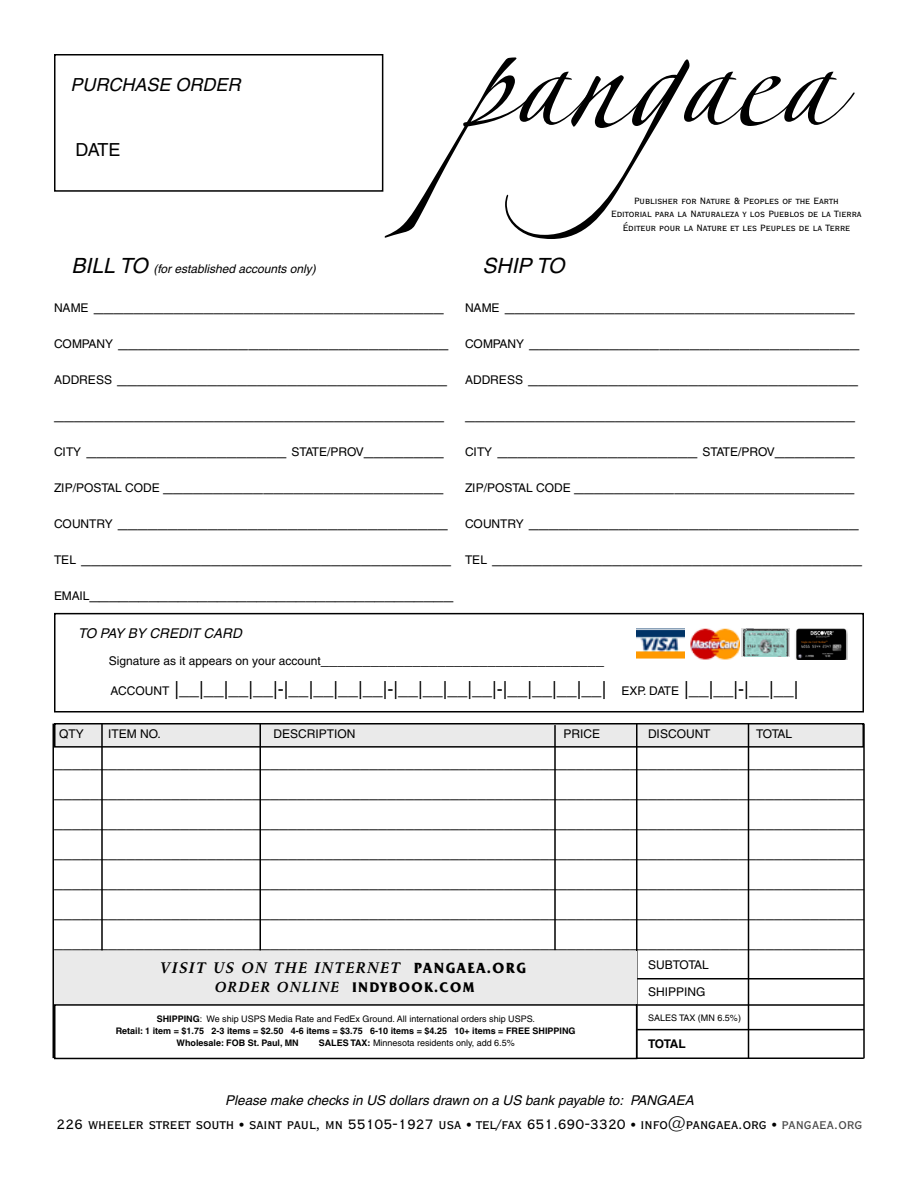
<style>
.page{position:relative;width:918px;height:1188px;background:#fff}
.page>*{position:absolute;margin:0;border:0;box-sizing:border-box;transform-origin:0 0}
.t1{font:219px "Linotype Zapfino One";color:#000}
.t2{font:italic 21px "Helvetica";color:#000}
.t3{font:18px "Helvetica";color:#000}
.t4{font:18px "Times";color:#000}
.t5{font:condensed 18px "Copperplate Gothic BT";color:#000}
.t6{font:italic 18px "Helvetica";color:#000}
.t7{font:15px "Helvetica";color:#000}
.t8{font:italic 700 15px "Schneidler BT";letter-spacing:.1em;color:#000;scale:.95 1}
.t9{font:700 14.25px "Friz Quadrata IT Cby BT";letter-spacing:.1em;color:#000;scale:.95 1}
.t10{font:italic 13.5px "Helvetica";color:#000}
.t11{font:condensed 12px "Copperplate Gothic BT";color:#000}
.t12{font:12px "Helvetica";color:#000}
.t13{font:italic 12px "Helvetica";color:#000}
.t14{font:700 12px "Helvetica";letter-spacing:-.04em;color:#000}
.t15{font:9px "Helvetica";color:#000}
.t16{font:700 9px "Helvetica";color:#000}
.s1{font-size:21px}
.s2{font-size:12px}
.s3{font-family:"Friz Quadrata IT Cby BT";font-style:normal}
.s4{font-family:"Schneidler BT";font-style:italic}
.s5{font-weight:700}
.s6{color:#484848}
</style>
<div class="page">
<div style="left:55px;top:724px;width:808px;height:23px;background:#eaeaea"></div>
<div style="left:54px;top:723px;width:810px;height:25px;border:2px solid #000"></div>
<div style="left:54px;top:54px;width:329px;height:138px;border:2px solid #000"></div>
<div style="left:54px;top:613px;width:810px;height:100px;border:2px solid #000"></div>
<hr style="left:259px;top:724px;width:2px;height:226px;background:#000">
<hr style="left:101px;top:724px;width:2px;height:226px;background:#000">
<hr style="left:52px;top:724px;width:2px;height:334px;background:#000">
<hr style="left:748px;top:724px;width:1px;height:334px;background:#000">
<hr style="left:636px;top:724px;width:1px;height:334px;background:#000">
<hr style="left:863px;top:724px;width:2px;height:334px;background:#000">
<hr style="left:637px;top:1058px;width:227px;height:1px;background:#000">
<hr style="left:637px;top:978px;width:227px;height:2px;background:#000">
<hr style="left:637px;top:1004px;width:227px;height:2px;background:#000">
<div style="left:54px;top:951px;width:582px;height:53px;background:#eaeaea"></div>
<hr style="left:637px;top:1029px;width:227px;height:1px;background:#000">
<div style="left:54px;top:1004px;width:583px;height:55px;border:2px solid #000"></div>
<img style="left:637px;top:629px;width:48px;height:30px">
<img style="left:690px;top:629px;width:50px;height:31px">
<img style="left:742px;top:629px;width:47px;height:28px">
<img style="left:795px;top:629px;width:53px;height:31px">
<hr style="left:554px;top:725px;width:2px;height:225px;background:#000">
<p class="t6" style="left:71px;top:74px;width:172px">PURCHASE ORDER</p>
<p class="t3" style="left:76px;top:139px;width:47px">DATE</p>
<p class="t1" style="left:463px;top:-80px;width:370px">pangaea</p>
<p class="t11" style="left:634px;top:194px;width:206px">Publisher for Nature &amp; Peoples of the Earth</p>
<p class="t11" style="left:611px;top:208px;width:252px">Editorial para la Naturaleza y los Pueblos de la Tierra</p>
<p class="t11" style="left:623px;top:221px;width:229px">Éditeur pour la Nature et les Peuples de la Terre</p>
<p class="t13" style="left:72px;top:262px;width:246px"><span class="s1">BILL TO</span> (for established accounts only)</p>
<p class="t3" style="left:54px;top:295px;width:391px"><span class="s2">NAME</span> ___________________________________</p>
<p class="t3" style="left:54px;top:331px;width:396px"><span class="s2">COMPANY</span> _________________________________</p>
<p class="t3" style="left:54px;top:367px;width:395px"><span class="s2">ADDRESS</span> _________________________________</p>
<p class="t3" style="left:54px;top:403px;width:392px">_______________________________________</p>
<p class="t3" style="left:54px;top:439px;width:391px"><span class="s2">CITY</span> ____________________ <span class="s2">STATE/PROV</span>________</p>
<p class="t3" style="left:54px;top:475px;width:391px"><span class="s2">ZIP/POSTAL CODE</span> ____________________________</p>
<p class="t3" style="left:54px;top:511px;width:395px"><span class="s2">COUNTRY</span> _________________________________</p>
<p class="t3" style="left:54px;top:547px;width:399px"><span class="s2">TEL</span> _____________________________________</p>
<p class="t3" style="left:54px;top:583px;width:401px"><span class="s2">EMAIL</span>_____________________________________</p>
<p class="t2" style="left:483px;top:253px;width:84px">SHIP TO</p>
<p class="t3" style="left:465px;top:295px;width:391px"><span class="s2">NAME</span> ___________________________________</p>
<p class="t3" style="left:465px;top:331px;width:396px"><span class="s2">COMPANY</span> _________________________________</p>
<p class="t3" style="left:465px;top:367px;width:395px"><span class="s2">ADDRESS</span> _________________________________</p>
<p class="t3" style="left:465px;top:403px;width:392px">_______________________________________</p>
<p class="t3" style="left:465px;top:439px;width:391px"><span class="s2">CITY</span> ____________________ <span class="s2">STATE/PROV</span>________</p>
<p class="t3" style="left:465px;top:475px;width:391px"><span class="s2">ZIP/POSTAL CODE</span> ____________________________</p>
<p class="t3" style="left:465px;top:511px;width:395px"><span class="s2">COUNTRY</span> _________________________________</p>
<p class="t3" style="left:465px;top:547px;width:399px"><span class="s2">TEL</span> _____________________________________</p>
<p class="t10" style="left:78px;top:626px;width:165px">TO PAY BY CREDIT CARD</p>
<p class="t7" style="left:109px;top:651px;width:497px"><span class="s2">Signature as it appears on your account</span>__________________________________</p>
<p class="t3" style="left:111px;top:679px;width:689px"><span class="s2">ACCOUNT</span> |__|__|__|__|-|__|__|__|__|-|__|__|__|__|-|__|__|__|__| <span class="s2">EXP. DATE</span> |__|__|-|__|__|</p>
<p class="t12" style="left:59px;top:726px;width:26px">QTY</p>
<p class="t12" style="left:108px;top:726px;width:54px">ITEM NO.</p>
<p class="t12" style="left:273px;top:726px;width:84px">DESCRIPTION</p>
<p class="t12" style="left:563px;top:726px;width:38px">PRICE</p>
<p class="t12" style="left:648px;top:726px;width:64px">DISCOUNT</p>
<p class="t12" style="left:756px;top:726px;width:38px">TOTAL</p>
<p class="t4" style="left:54px;top:751px;width:811px">__________________________________________________________________________________________</p>
<p class="t4" style="left:54px;top:781px;width:811px">__________________________________________________________________________________________</p>
<p class="t4" style="left:54px;top:811px;width:811px">__________________________________________________________________________________________</p>
<p class="t4" style="left:54px;top:841px;width:811px">__________________________________________________________________________________________</p>
<p class="t4" style="left:54px;top:871px;width:811px">__________________________________________________________________________________________</p>
<p class="t4" style="left:54px;top:901px;width:811px">__________________________________________________________________________________________</p>
<p class="t4" style="left:54px;top:931px;width:811px">__________________________________________________________________________________________</p>
<p class="t12" style="left:648px;top:957px;width:62px">SUBTOTAL</p>
<p class="t12" style="left:648px;top:984px;width:59px">SHIPPING</p>
<p class="t15" style="left:648px;top:1013px;width:94px">SALES TAX (MN 6.5%)</p>
<p class="t14" style="left:648px;top:1037px;width:39px">TOTAL</p>
<p class="t8" style="left:161px;top:958px;width:386px">VISIT US ON THE INTERNET <span class="s3">PANGAEA.ORG</span></p>
<p class="t9" style="left:215px;top:978px;width:275px"><span class="s4">ORDER ONLINE</span> INDYBOOK.COM</p>
<p class="t15" style="left:157px;top:1014px;width:380px"><span class="s5">SHIPPING</span>: We ship USPS Media Rate and FedEx Ground. All international orders ship USPS.</p>
<p class="t16" style="left:116px;top:1026px;width:461px">Retail: 1 item = $1.75 2-3 items = $2.50 4-6 items = $3.75 6-10 items = $4.25 10+ items = FREE SHIPPING</p>
<p class="t16" style="left:177px;top:1038px;width:124px">Wholesale: FOB St. Paul, MN</p>
<p class="t15" style="left:319px;top:1038px;width:197px"><span class="s5">SALES TAX:</span> Minnesota residents only, add 6.5%</p>
<p class="t10" style="left:225px;top:1092px;width:470px">Please make checks in US dollars drawn on a US bank payable to: PANGAEA</p>
<p class="t5" style="left:56px;top:1115px;width:807px">226 wheeler street south saint paul, mn 55105-1927 usa tel/fax 651.690-3320 info@pangaea.org <span class="s6">pangaea.org</span></p>
</div>
